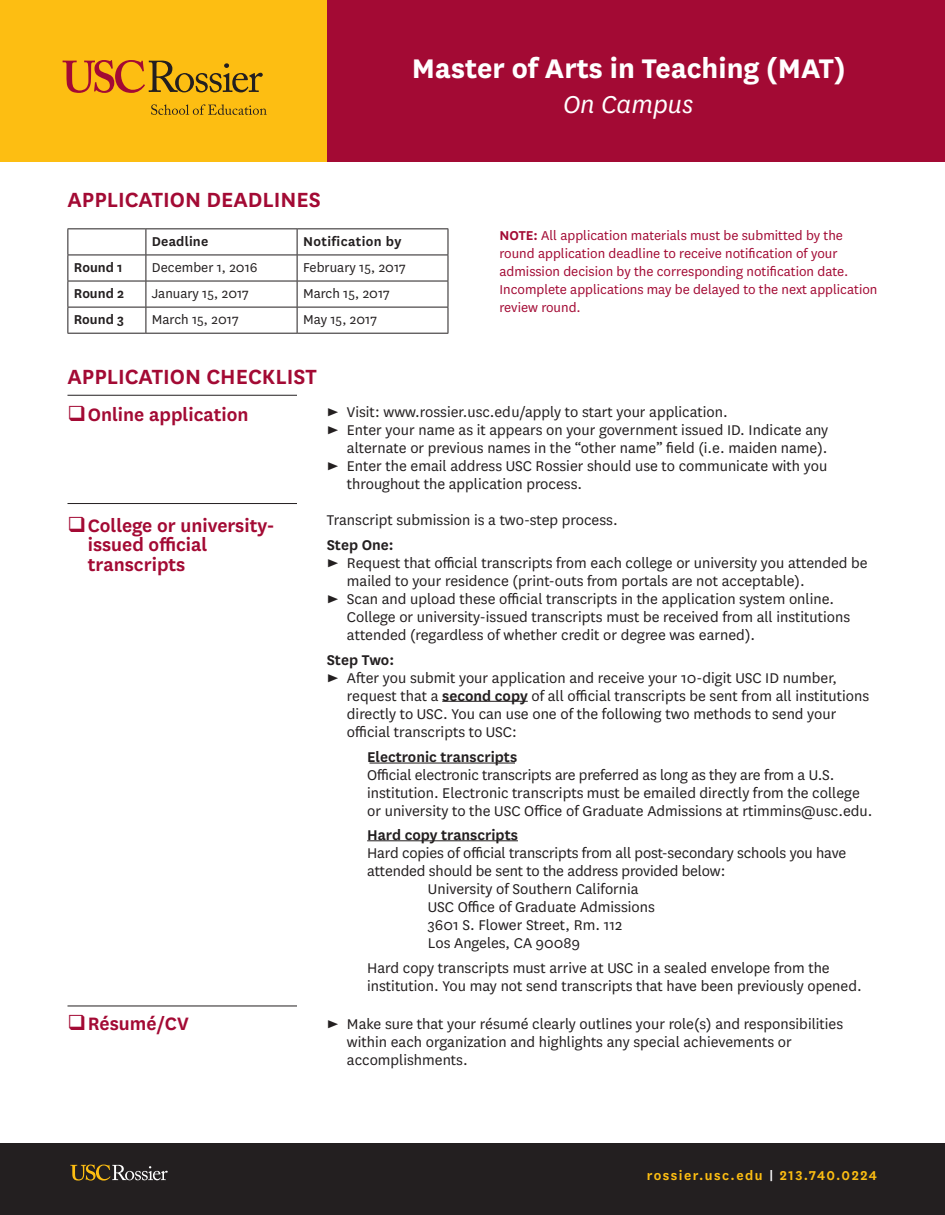
<style>
.page{position:relative;width:945px;height:1215px;background:#fff}
.page>*{position:absolute;margin:0;border:0;box-sizing:border-box;transform-origin:0 0}
.t1{font:700 31.5px "National";color:#fff}
.t2{font:italic 28.5px "National";color:#fff}
.YELLOW_BOX_TEXT{font:600 24px "National";color:#a30a34}
.t3{font:600 21px/19.5px "National";color:#a30a34}
.Round_Bullet{font:16.5px/18px "National";color:#231f20}
.Round_Bullet-2{font:600 16.5px "National";color:#231f20}
.t4{font:15px/18px "National";color:#a30a34}
.t5{font:15px "National";color:#231f20}
.t6{font:600 15px "National";letter-spacing:.01em;color:#231f20}
.t7{font:600 15px "National";letter-spacing:.1em;color:#fdbe12}
.s1{font-weight:600}
.s2{color:#fff}
</style>
<div class="page">
<div style="left:327px;top:0;width:618px;height:162px;background:#a30a34"></div>
<div style="left:0;top:0;width:326px;height:162px;background:#fdbe12"></div>
<svg style="left:63px;top:60px;width:200px;height:33px"></svg>
<svg style="left:151px;top:104px;width:116px;height:11px"></svg>
<div style="left:0;top:1143px;width:945px;height:72px;background:#231f20"></div>
<svg style="left:70px;top:1165px;width:98px;height:16px"></svg>
<hr style="left:68px;top:228px;width:78px;height:1px;background:#231f20">
<hr style="left:146px;top:228px;width:151px;height:1px;background:#231f20">
<hr style="left:297px;top:228px;width:151px;height:1px;background:#231f20">
<hr style="left:68px;top:255px;width:78px;height:1px;background:#231f20">
<hr style="left:146px;top:255px;width:151px;height:1px;background:#231f20">
<hr style="left:297px;top:255px;width:151px;height:1px;background:#231f20">
<hr style="left:68px;top:281px;width:78px;height:1px;background:#231f20">
<hr style="left:146px;top:281px;width:151px;height:1px;background:#231f20">
<hr style="left:297px;top:281px;width:151px;height:1px;background:#231f20">
<hr style="left:68px;top:307px;width:78px;height:1px;background:#231f20">
<svg style="left:68px;top:229px;width:1px;height:104px"></svg>
<hr style="left:146px;top:307px;width:151px;height:1px;background:#231f20">
<svg style="left:146px;top:229px;width:1px;height:104px"></svg>
<hr style="left:297px;top:307px;width:151px;height:1px;background:#231f20">
<svg style="left:297px;top:229px;width:1px;height:104px"></svg>
<svg style="left:448px;top:229px;width:1px;height:104px"></svg>
<hr style="left:68px;top:333px;width:78px;height:1px;background:#231f20">
<hr style="left:146px;top:333px;width:151px;height:1px;background:#231f20">
<hr style="left:297px;top:333px;width:151px;height:1px;background:#231f20">
<hr style="left:442px;top:701px;width:86px;height:1px;background:#231f20">
<hr style="left:367px;top:840px;width:151px;height:1px;background:#231f20">
<hr style="left:369px;top:763px;width:146px;height:1px;background:#231f20">
<hr style="left:68px;top:395px;width:229px;height:1px;background:#231f20">
<hr style="left:68px;top:503px;width:229px;height:1px;background:#231f20">
<hr style="left:68px;top:1006px;width:229px;height:1px;background:#231f20">
<p class="t1" style="left:412px;top:46px;width:435px">Master of Arts in Teaching (MAT)</p>
<p class="t2" style="left:563px;top:86px;width:132px">On Campus</p>
<p class="YELLOW_BOX_TEXT" style="left:68px;top:183px;width:255px">APPLICATION DEADLINES</p>
<p class="t6" style="left:152px;top:231px;width:58px">Deadline</p>
<p class="t6" style="left:303px;top:231px;width:100px">Notification by</p>
<p class="t6" style="left:74px;top:257px;width:50px">Round 1</p>
<p class="t5" style="left:152px;top:258px;width:107px">December 1, 2016</p>
<p class="t5" style="left:303px;top:258px;width:104px">February 15, 2017</p>
<p class="t6" style="left:74px;top:283px;width:52px">Round 2</p>
<p class="t5" style="left:152px;top:284px;width:99px">January 15, 2017</p>
<p class="t5" style="left:303px;top:284px;width:88px">March 15, 2017</p>
<p class="t6" style="left:74px;top:309px;width:52px">Round 3</p>
<p class="t5" style="left:152px;top:310px;width:88px">March 15, 2017</p>
<p class="t5" style="left:303px;top:310px;width:76px">May 15, 2017</p>
<p class="YELLOW_BOX_TEXT" style="left:68px;top:360px;width:251px">APPLICATION CHECKLIST</p>
<p class="t4" style="left:500px;top:225px;width:379px"><span class="s1">NOTE:</span> All application materials must be submitted by the round application deadline to receive notification of your admission decision by the corresponding notification date.<br>Incomplete applications may be delayed to the next application review round.</p>
<p class="t3" style="left:88px;top:403px;width:162px">Online application</p>
<p class="t3" style="left:88px;top:514px;width:188px">College or university&shy;issued official transcripts</p>
<p class="t3" style="left:88px;top:1012px;width:102px">Résumé/CV</p>
<p class="Round_Bullet" style="left:327px;top:403px;width:403px">► Visit: www.rossier.usc.edu/apply to start your application.</p>
<p class="Round_Bullet" style="left:327px;top:421px;width:503px;text-align:right">► Enter your name as it appears on your government issued ID. Indicate any alternate or previous names in the “other name” field (i.e. maiden name).</p>
<p class="Round_Bullet" style="left:347px;top:457px;width:482px;text-indent:-20px">► Enter the email address USC Rossier should use to communicate with you throughout the application process.</p>
<p class="Round_Bullet" style="left:327px;top:511px;width:292px">Transcript submission is a two-step process.</p>
<p class="Round_Bullet-2" style="left:327px;top:534px;width:68px">Step One:</p>
<p class="Round_Bullet" style="left:347px;top:553px;width:522px;text-indent:-20px">► Request that official transcripts from each college or university you attended be mailed to your residence (print-outs from portals are not acceptable).</p>
<p class="Round_Bullet" style="left:347px;top:589px;width:505px;text-indent:-20px">► Scan and upload these official transcripts in the application system online.<br>College or university-issued transcripts must be received from all institutions attended (regardless of whether credit or degree was earned).</p>
<p class="Round_Bullet-2" style="left:327px;top:648px;width:69px">Step Two:</p>
<p class="Round_Bullet" style="left:347px;top:668px;width:524px;text-indent:-20px">► After you submit your application and receive your 10-digit USC ID number, request that a <span class="s1">second copy</span> of all official transcripts be sent from all institutions directly to USC. You can use one of the following two methods to send your official transcripts to USC:</p>
<p class="Round_Bullet" style="left:367px;top:747px;width:507px"><span class="s1">Electronic transcripts<br></span>Official electronic transcripts are preferred as long as they are from a U.S. institution. Electronic transcripts must be emailed directly from the college or university to the USC Office of Graduate Admissions at rtimmins@usc.edu.</p>
<p class="Round_Bullet-2" style="left:367px;top:824px;width:152px">Hard copy transcripts</p>
<p class="Round_Bullet" style="left:367px;top:844px;width:481px">Hard copies of official transcripts from all post-secondary schools you have attended should be sent to the address provided below:</p>
<p class="Round_Bullet" style="left:428px;top:880px;width:212px">University of Southern California</p>
<p class="Round_Bullet" style="left:428px;top:898px;width:228px">USC Office of Graduate Admissions</p>
<p class="Round_Bullet" style="left:428px;top:916px;width:196px">3601 S. Flower Street, Rm. 112</p>
<p class="Round_Bullet" style="left:428px;top:934px;width:154px">Los Angeles, CA 90089</p>
<p class="Round_Bullet" style="left:367px;top:958px;width:496px">Hard copy transcripts must arrive at USC in a sealed envelope from the institution. You may not send transcripts that have been previously opened.</p>
<p class="Round_Bullet" style="left:347px;top:1015px;width:498px;text-indent:-20px">► Make sure that your résumé clearly outlines your role(s) and responsibilities within each organization and highlights any special achievements or accomplishments.</p>
<p class="t7" style="left:647px;top:1165px;width:232px">rossier.usc.edu <span class="s2">|</span> 213.740.0224</p>
</div>
